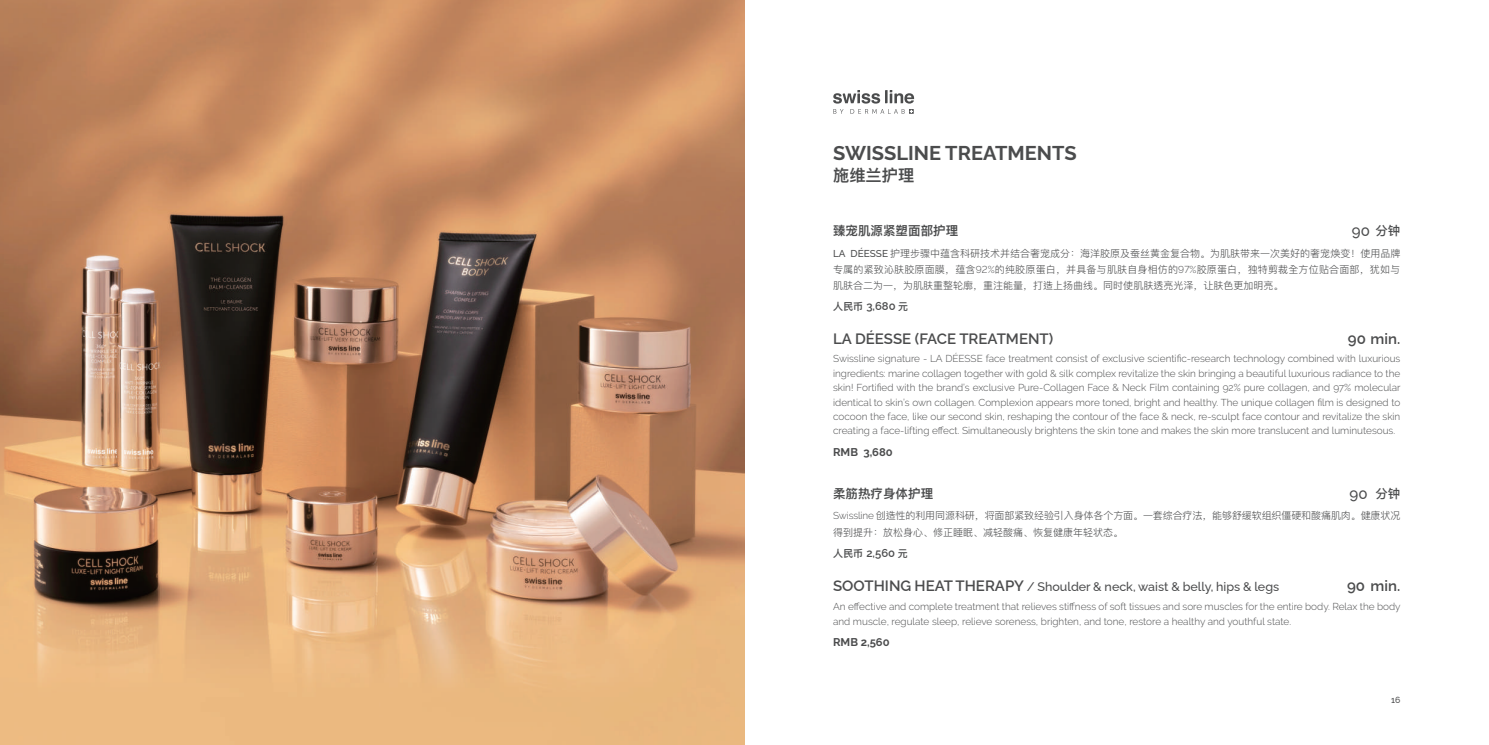
<style>
.page{position:relative;width:1489px;height:745px;background:#fff}
.page>*{position:absolute;margin:0;border:0;box-sizing:border-box;transform-origin:0 0}
.t1{font:700 20px "Raleway";color:#4b4c4d}
.t2{font:600 16.25px "Ping Fang HK";color:#4b4c4d}
.t3{font:600 15px "Raleway";color:#4b4c4d}
.t4{font:500 15px "Raleway";color:#4b4c4d}
.t5{font:500 12.5px "Raleway";color:#4b4c4d}
.t6{font:600 12.5px "Ping Fang HK";color:#4b4c4d}
.t7{font:600 11.25px "Raleway";color:#4b4c4d}
.t8{font:700 11.25px "Raleway";color:#4b4c4d}
.t9{font:300 10px/14.4px "Raleway";color:#4b4c4d;text-align:justify}
.t10{font:300 10px/16.2px "Ping Fang HK";color:#4b4c4d;text-align:justify}
.t11{font:500 8.75px "Raleway";color:#4b4c4d}
.s1{font-family:"Ping Fang HK";font-size:12.5px}
.s2{font-family:"Raleway";font-weight:500}
.s3{font-family:"Raleway"}
.s4{font-family:"Ping Fang HK";font-size:10px}
.s5{font-weight:600;font-size:15px}
</style>
<div class="page">
<img style="left:0;top:0;width:744px;height:744px">
<svg style="left:833px;top:109px;width:10px;height:5px"></svg>
<svg style="left:833px;top:90px;width:81px;height:13px"></svg>
<svg style="left:850px;top:109px;width:63px;height:5px"></svg>
<h1 class="t1" style="left:833px;top:137px;width:245px">SWISSLINE TREATMENTS</h1>
<h2 class="t2" style="left:833px;top:165px;width:83px">施维兰护理</h2>
<p class="t6" style="left:833px;top:223px;width:126px">臻宠肌源紧塑面部护理</p>
<h3 class="t4" style="left:1351px;top:219px;width:50px">90 <span class="s1">分钟</span></h3>
<p class="t10" style="left:833px;top:244px;width:568px"><span class="s2">LA DÉESSE</span> 护理步骤中蕴含科研技术并结合奢宠成分:海洋胶原及蚕丝黄金复合物。为肌肤带来一次美好的奢宠焕变!使用品牌专属的紧致沁肤胶原面膜,蕴含<span class="s3">92%</span>的纯胶原蛋白,并具备与肌肤自身相仿的<span class="s3">97%</span>胶原蛋白,独特剪裁全方位贴合面部,犹如与肌肤合二为一,为肌肤重整轮廓,重注能量,打造上扬曲线。同时使肌肤透亮光泽,让肤色更加明亮。</p>
<p class="t7" style="left:833px;top:297px;width:77px"><span class="s4">人民币</span> 3,680 <span class="s4">元</span></p>
<h3 class="t3" style="left:833px;top:326px;width:222px">LA DÉESSE (FACE TREATMENT)</h3>
<h3 class="t3" style="left:1347px;top:326px;width:54px">90 min.</h3>
<p class="t9" style="left:833px;top:351px;width:569px">Swissline signature - LA DÉESSE face treatment consist of exclusive scientific-research technology combined with luxurious ingredients: marine collagen together with gold &amp; silk complex revitalize the skin bringing a beautiful luxurious radiance to the skin! Fortified with the brand’s exclusive Pure-Collagen Face &amp; Neck Film containing 92% pure collagen, and 97% molecular identical to skin’s own collagen. Complexion appears more toned, bright and healthy. The unique collagen film is designed to cocoon the face, like our second skin, reshaping the contour of the face &amp; neck, re-sculpt face contour and revitalize the skin creating a face-lifting effect. Simultaneously brightens the skin tone and makes the skin more translucent and luminutesous.</p>
<p class="t8" style="left:833px;top:442px;width:61px">RMB 3,680</p>
<p class="t6" style="left:833px;top:485px;width:101px">柔筋热疗身体护理</p>
<h3 class="t4" style="left:1349px;top:481px;width:52px">90 <span class="s1">分钟</span></h3>
<p class="t10" style="left:833px;top:507px;width:568px"><span class="s3">Swissline</span> 创造性的利用同源科研,将面部紧致经验引入身体各个方面。一套综合疗法,能够舒缓软组织僵硬和酸痛肌肉。健康状况得到提升:放松身心、修正睡眠、减轻酸痛、恢复健康年轻状态。</p>
<p class="t7" style="left:833px;top:544px;width:76px"><span class="s4">人民币</span> 2,560 <span class="s4">元</span></p>
<p class="t5" style="left:833px;top:576px;width:447px"><span class="s5">SOOTHING HEAT THERAPY</span> / Shoulder &amp; neck, waist &amp; belly, hips &amp; legs</p>
<h3 class="t3" style="left:1346px;top:574px;width:55px">90 min.</h3>
<p class="t9" style="left:833px;top:599px;width:569px">An effective and complete treatment that relieves stiffness of soft tissues and sore muscles for the entire body. Relax the body and muscle, regulate sleep, relieve soreness, brighten, and tone, restore a healthy and youthful state.</p>
<p class="t8" style="left:833px;top:632px;width:58px">RMB 2,560</p>
<p class="t11" style="left:1390px;top:692px;width:11px">16</p>
</div>
